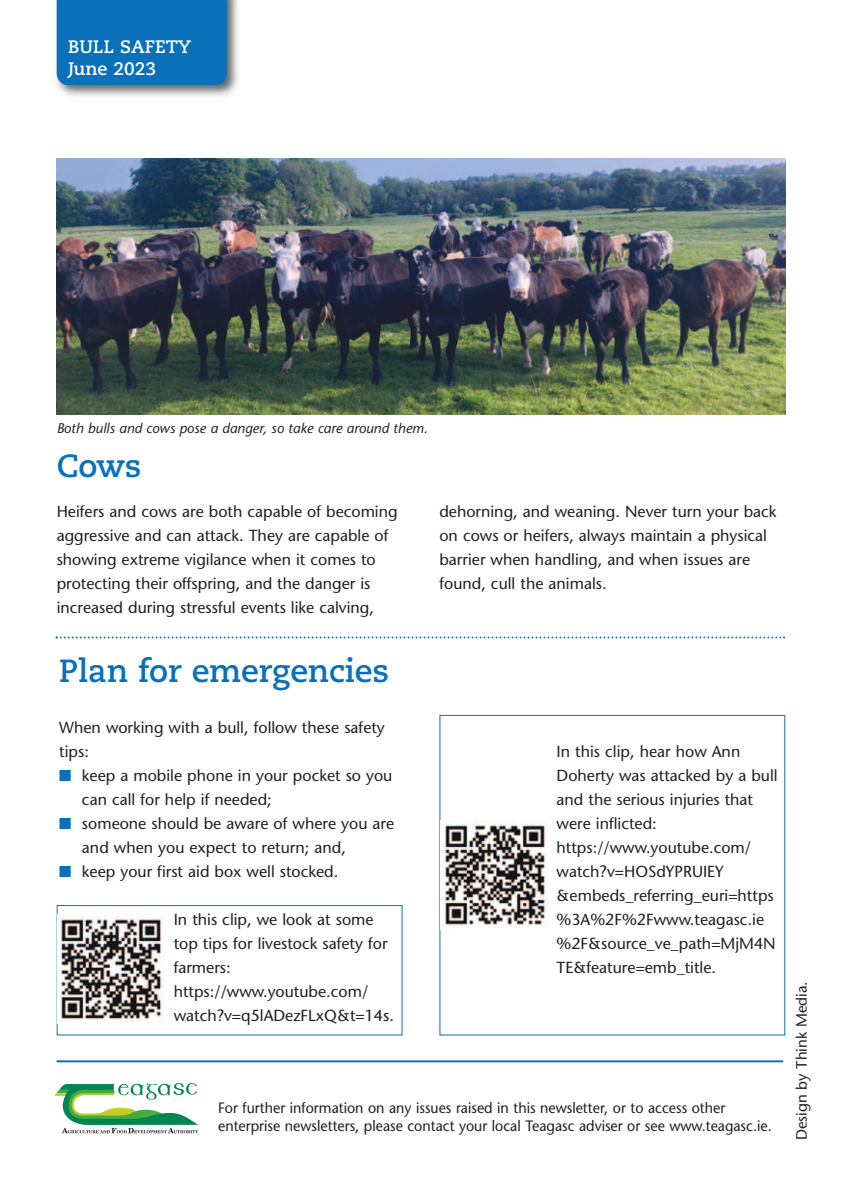
<style>
.page{position:relative;width:842px;height:1191px;background:#fff}
.page>*{position:absolute;margin:0;border:0;box-sizing:border-box;transform-origin:0 0}
.t1{font:700 32px "Caecilia";letter-spacing:-.005em;color:#0970b9}
.t2{font:700 18px/22px "Caecilia";color:#fff}
.t3{font:16px/24px "Stone Sans";color:#231f20}
.t4{font:15px/18px "Stone Sans";color:#231f20;scale:.95 1}
.t5{font:15px "Stone Sans";color:#231f20}
.t6{font:italic 14px "Stone Sans";color:#231f20}
.s1{color:#0970b9}
</style>
<div class="page">
<img style="left:57px;top:159px;width:728px;height:255px">
<svg style="left:55px;top:1083px;width:143px;height:50px"></svg>
<img style="left:56px;top:0;width:182px;height:96px">
<div style="left:57px;top:0;width:170px;height:85px;background:#0970b9"></div>
<hr style="left:57px;top:1060px;width:726px;height:2px;background:#0970b9">
<div style="left:57px;top:905px;width:346px;height:130px;border:1px solid #0970b9"></div>
<svg style="left:56px;top:636px;width:729px;height:2px"></svg>
<img style="left:58px;top:914px;width:105px;height:110px">
<img style="left:442px;top:820px;width:106px;height:108px">
<p class="t2" style="left:68px;top:37px;width:125px">BULL SAFETY<br>June 2023</p>
<p class="t6" style="left:57px;top:423px;width:372px">Both bulls and cows pose a danger, so take care around them.</p>
<p class="t1" style="left:57px;top:453px;width:86px">Cows</p>
<p class="t3" style="left:57px;top:501px;width:342px">Heifers and cows are both capable of becoming aggressive and can attack. They are capable of showing extreme vigilance when it comes to protecting their offspring, and the danger is increased during stressful events like calving,</p>
<p class="t3" style="left:439px;top:501px;width:339px">dehorning, and weaning. Never turn your back on cows or heifers, always maintain a physical barrier when handling, and when issues are found, cull the animals.</p>
<p class="t1" style="left:59px;top:657px;width:331px">Plan for emergencies</p>
<p class="t3" style="left:59px;top:717px;width:327px">When working with a bull, follow these safety tips:</p>
<p class="t3" style="left:82px;top:765px;width:312px;text-indent:-23px"><span class="s1">■</span> keep a mobile phone in your pocket so you can call for help if needed;</p>
<p class="t3" style="left:82px;top:813px;width:314px;text-indent:-23px"><span class="s1">■</span> someone should be aware of where you are and when you expect to return; and,</p>
<p class="t3" style="left:59px;top:861px;width:281px"><span class="s1">■</span> keep your first aid box well stocked.</p>
<p class="t3" style="left:174px;top:909px;width:215px">In this clip, we look at some top tips for livestock safety for farmers:</p>
<p class="t3" style="left:174px;top:981px;width:222px">https://www.youtube.com/ watch?v=q5lADezFLxQ&amp;t=14s.</p>
<p class="t3" style="left:557px;top:741px;width:223px">In this clip, hear how Ann<br>Doherty was attacked by a bull and the serious injuries that were inflicted:</p>
<p class="t3" style="left:557px;top:837px;width:221px">https://www.youtube.com/ watch?v=HOSdYPRUIEY &amp;embeds_referring_euri=https %3A%2F%2Fwww.teagasc.ie %2F&amp;source_ve_path=MjM4N<br>TE&amp;feature=emb_title.</p>
<p class="t4" style="left:218px;top:1100px;width:584px">For further information on any issues raised in this newsletter, or to access other enterprise newsletters, please contact your local Teagasc adviser or see www.teagasc.ie.</p>
<p class="t5" style="left:796px;top:1140px;width:160px;rotate:-90deg">Design by Think Media.</p>
</div>
